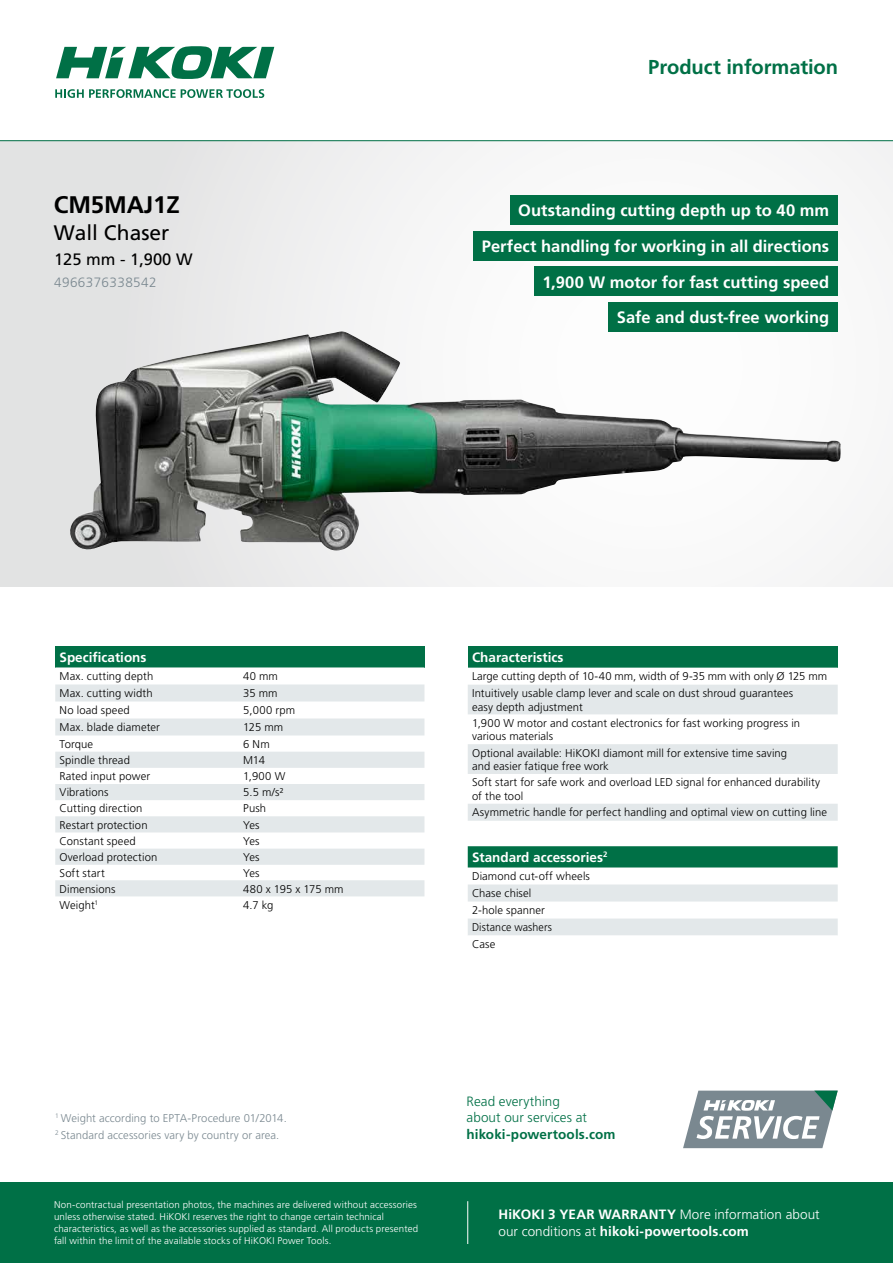
<style>
.page{position:relative;width:893px;height:1263px;background:#fff}
.page>*{position:absolute;margin:0;border:0;box-sizing:border-box;transform-origin:0 0}
.t1{font:700 24px "Frutiger LT Std";letter-spacing:-.005em;color:#000}
.t2{font:21px "Frutiger LT Std";color:#000}
.t3{font:700 20.1px "Frutiger LT Std";letter-spacing:-.005em;color:#007046}
.t4{font:700 16.5px/35.5px "Frutiger LT Std";color:#fff;text-align:right}
.t5{font:16.5px "Frutiger LT Std";color:#000}
.t6{font:700 13.5px/16.5px "Frutiger LT Std";color:#fff}
.t7{font:300 13.5px/16.5px "Frutiger LT Std";letter-spacing:.005em;color:#007046}
.t8{font:700 13.5px "Frutiger LT Std";letter-spacing:.01em;color:#007046}
.t9{font:300 13.5px "Frutiger LT Std";letter-spacing:.03em;color:#7a8890}
.t10{font:300 11.25px/17px "Frutiger LT Std";letter-spacing:.01em;color:#000}
.t11{font:300 11.25px/17px "Frutiger LT Std";letter-spacing:.01em;color:#7a8890}
.t12{font:300 9.75px/12px "Frutiger LT Std";letter-spacing:.015em;color:#fff}
.s1{font-weight:300}
</style>
<div class="page">
<div style="left:0;top:140px;width:893px;height:447px;background:linear-gradient(to right,#e5e5e5,#f6faf8)"></div>
<div style="left:0;top:1182px;width:893px;height:81px;background:#007046"></div>
<hr style="left:0;top:140px;width:893px;height:1px;background:#007046">
<svg style="left:55px;top:89px;width:209px;height:9px"></svg>
<svg style="left:56px;top:46px;width:218px;height:33px"></svg>
<hr style="left:467px;top:1201px;width:1px;height:43px;background:#fff">
<svg style="left:683px;top:1090px;width:155px;height:58px"></svg>
<div style="left:468px;top:646px;width:370px;height:22px;background:#007046"></div>
<svg style="left:468px;top:685px;width:370px;height:136px;fill:#e3e8ea"></svg>
<div style="left:468px;top:846px;width:370px;height:21px;background:#007046"></div>
<svg style="left:468px;top:884px;width:370px;height:51px"></svg>
<div style="left:473px;top:231px;width:365px;height:29px;background:#007046"></div>
<div style="left:534px;top:267px;width:304px;height:29px;background:#007046"></div>
<div style="left:609px;top:302px;width:229px;height:29px;background:#007046"></div>
<div style="left:510px;top:196px;width:328px;height:29px;background:#007046"></div>
<div style="left:55px;top:646px;width:369px;height:21px;background:#007046"></div>
<svg style="left:55px;top:667px;width:369px;height:230px"></svg>
<svg style="left:55px;top:684px;width:369px;height:212px;fill:#e3e8ea"></svg>
<img style="left:69px;top:331px;width:772px;height:219px">
<h1 class="t1" style="left:54px;top:190px;width:127px">CM5MAJ1Z</h1>
<h2 class="t2" style="left:54px;top:221px;width:117px">Wall Chaser</h2>
<h3 class="t5" style="left:54px;top:249px;width:140px">125 mm - 1,900 W</h3>
<p class="t9" style="left:54px;top:275px;width:104px">4966376338542</p>
<h3 class="t3" style="left:648px;top:56px;width:191px">Product information</h3>
<h3 class="t4" style="left:518px;top:193px;width:313px">Outstanding cutting depth up to 40 mm</h3>
<h3 class="t4" style="left:482px;top:229px;width:349px">Perfect handling for working in all directions<br>1,900 W motor for fast cutting speed<br>Safe and dust-free working</h3>
<p class="t6" style="left:60px;top:649px;width:89px">Specifications</p>
<p class="t10" style="left:60px;top:668px;width:95px">Max. cutting depth</p>
<p class="t10" style="left:243px;top:668px;width:36px">40 mm</p>
<p class="t10" style="left:60px;top:685px;width:95px">Max. cutting width</p>
<p class="t10" style="left:243px;top:685px;width:36px">35 mm</p>
<p class="t10" style="left:60px;top:702px;width:72px">No load speed</p>
<p class="t10" style="left:243px;top:702px;width:53px">5,000 rpm</p>
<p class="t10" style="left:60px;top:719px;width:102px">Max. blade diameter</p>
<p class="t10" style="left:243px;top:719px;width:41px">125 mm</p>
<p class="t10" style="left:60px;top:736px;width:35px">Torque</p>
<p class="t10" style="left:243px;top:736px;width:28px">6 Nm</p>
<p class="t10" style="left:60px;top:752px;width:72px">Spindle thread</p>
<p class="t10" style="left:243px;top:752px;width:23px">M14</p>
<p class="t10" style="left:60px;top:768px;width:92px">Rated input power</p>
<p class="t10" style="left:243px;top:768px;width:44px">1,900 W</p>
<p class="t10" style="left:60px;top:784px;width:51px">Vibrations</p>
<p class="t10" style="left:243px;top:784px;width:42px">5.5 m/s²</p>
<p class="t10" style="left:60px;top:800px;width:84px">Cutting direction</p>
<p class="t10" style="left:243px;top:800px;width:24px">Push</p>
<p class="t10" style="left:60px;top:816px;width:90px">Restart protection</p>
<p class="t10" style="left:243px;top:816px;width:18px">Yes</p>
<p class="t10" style="left:60px;top:832px;width:78px">Constant speed</p>
<p class="t10" style="left:243px;top:832px;width:18px">Yes</p>
<p class="t10" style="left:60px;top:849px;width:99px">Overload protection</p>
<p class="t10" style="left:243px;top:849px;width:18px">Yes</p>
<p class="t10" style="left:60px;top:864px;width:47px">Soft start</p>
<p class="t10" style="left:243px;top:864px;width:18px">Yes</p>
<p class="t10" style="left:60px;top:880px;width:57px">Dimensions</p>
<p class="t10" style="left:243px;top:880px;width:102px">480 x 195 x 175 mm</p>
<p class="t10" style="left:60px;top:896px;width:40px">Weight<sup>1</sup></p>
<p class="t10" style="left:243px;top:896px;width:32px">4.7 kg</p>
<p class="t11" style="left:55px;top:1109px;width:233px"><sup>1</sup> Weight according to EPTA-Procedure 01/2014.<br><sup>2</sup> Standard accessories vary by country or area.</p>
<p class="t6" style="left:472px;top:649px;width:93px">Characteristics</p>
<p class="t10" style="left:472px;top:668px;width:357px">Large cutting depth of 10-40 mm, width of 9-35 mm with only Ø 125 mm<br>Intuitively usable clamp lever and scale on dust shroud guarantees</p>
<p class="t10" style="left:472px;top:699px;width:330px;line-height:16.2px">easy depth adjustment<br>1,900 W motor and costant electronics for fast working progress in</p>
<p class="t10" style="left:472px;top:728px;width:317px;line-height:16.2px">various materials<br>Optional available: HiKOKI diamont mill for extensive time saving</p>
<p class="t10" style="left:472px;top:758px;width:350px;line-height:16.2px">and easier fatique free work<br>Soft start for safe work and overload LED signal for enhanced durability</p>
<p class="t10" style="left:472px;top:788px;width:357px">of the tool<br>Asymmetric handle for perfect handling and optimal view on cutting line</p>
<p class="t6" style="left:472px;top:849px;width:137px">Standard accessories<sup>2</sup></p>
<p class="t10" style="left:472px;top:868px;width:119px">Diamond cut-off wheels<br>Chase chisel<br>2-hole spanner<br>Distance washers<br>Case</p>
<p class="t7" style="left:467px;top:1093px;width:122px">Read everything about our services at</p>
<p class="t8" style="left:467px;top:1126px;width:150px">hikoki-powertools.com</p>
<p class="t12" style="left:54px;top:1199px;width:366px">Non-contractual presentation photos, the machines are delivered without accessories unless otherwise stated. HiKOKI reserves the right to change certain technical characteristics, as well as the accessories supplied as standard. All products presented fall within the limit of the available stocks of HiKOKI Power Tools.</p>
<p class="t6" style="left:498px;top:1206px;width:323px">HiKOKI 3 YEAR WARRANTY <span class="s1">More information about our conditions at</span> hikoki-powertools.com</p>
</div>
